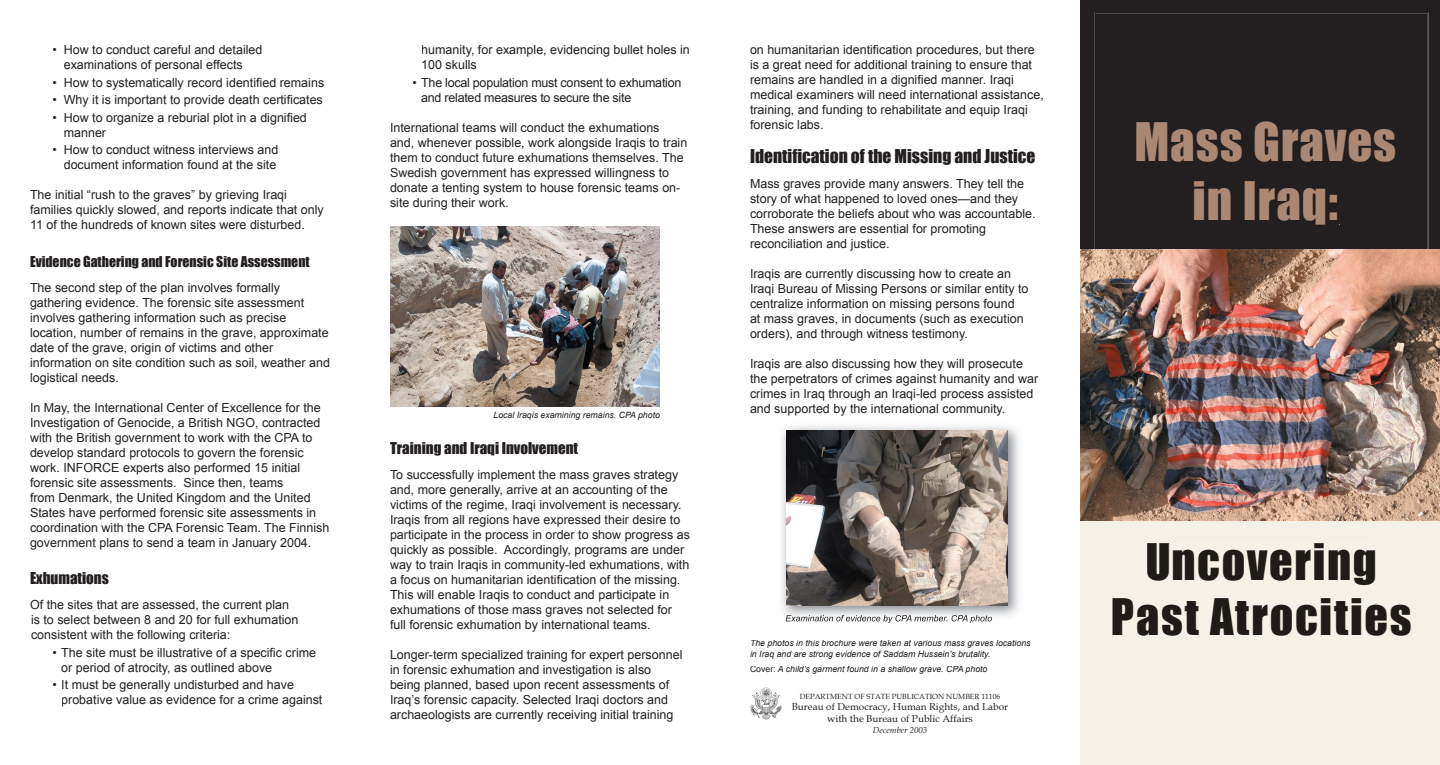
<style>
.page{position:relative;width:1440px;height:765px;background:#fff}
.page>*{position:absolute;margin:0;border:0;box-sizing:border-box;transform-origin:0 0}
.t1{font:48.75px/58.5px "Impact";letter-spacing:.02em;color:#aa8874;text-align:center}
.t2{font:46.25px/55px "Impact";letter-spacing:.035em;color:#1f1b19;text-align:center}
.t3{font:17.5px "Impact";color:#231f20}
.t4{font:15px "Impact";color:#231f20}
.t5{font:13.75px "Impact";color:#231f20}
.t6{font:12.5px/15px "Arial";color:#231f20}
.t7{font:12.5px/15px "Arial";letter-spacing:-.02em;color:#231f20}
.t8{font:10px/11.2px "Book Antiqua";color:#231f20;text-align:center}
.t9{font:italic 8.75px/10.5px "Arial";color:#231f20}
.t10{font:italic 8.75px "Book Antiqua";color:#231f20}
.t11{font:7.5px "Book Antiqua";color:#231f20}
.s1{font-style:normal}
</style>
<div class="page">
<img style="left:390px;top:227px;width:270px;height:180px">
<div style="left:1080px;top:0;width:360px;height:250px;background:#231f20"></div>
<div style="left:1095px;top:12px;width:334px;height:238px;background:#231f20"></div>
<img style="left:781px;top:426px;width:239px;height:196px">
<svg style="left:781px;top:428px;width:14px;height:1px"></svg>
<img style="left:786px;top:430px;width:221px;height:175px">
<img style="left:786px;top:615px;width:206px;height:7px">
<div style="left:1080px;top:520px;width:360px;height:245px;background:#f6f1e6"></div>
<svg style="left:750px;top:688px;width:32px;height:32px"></svg>
<div style="left:1147px;top:544px;width:228px;height:41px;background:#f6f1e6"></div>
<div style="left:1113px;top:599px;width:298px;height:37px;background:#f6f1e6"></div>
<img style="left:1080px;top:250px;width:360px;height:270px">
<p class="t6" style="left:64px;top:42px;width:200px;text-indent:-11px">• How to conduct careful and detailed examinations of personal effects</p>
<p class="t6" style="left:52px;top:75px;width:273px">• How to systematically record identified remains</p>
<p class="t6" style="left:52px;top:92px;width:272px">• Why it is important to provide death certificates</p>
<p class="t6" style="left:64px;top:110px;width:245px;text-indent:-11px">• How to organize a reburial plot in a dignified manner</p>
<p class="t6" style="left:52px;top:142px;width:227px;text-align:right">• How to conduct witness interviews and document information found at the site</p>
<p class="t6" style="left:30px;top:187px;width:295px">The initial “rush to the graves” by grieving Iraqi families quickly slowed, and reports indicate that only<br>11 of the hundreds of known sites were disturbed.</p>
<p class="t5" style="left:30px;top:253px;width:281px">Evidence Gathering and Forensic Site Assessment</p>
<p class="t6" style="left:30px;top:280px;width:301px">The second step of the plan involves formally gathering evidence. The forensic site assessment involves gathering information such as precise location, number of remains in the grave, approximate date of the grave, origin of victims and other information on site condition such as soil, weather and logistical needs.</p>
<p class="t6" style="left:30px;top:400px;width:301px">In May, the International Center of Excellence for the Investigation of Genocide, a British NGO, contracted with the British government to work with the CPA to develop standard protocols to govern the forensic work. INFORCE experts also performed 15 initial forensic site assessments. Since then, teams<br>from Denmark, the United Kingdom and the United States have performed forensic site assessments in coordination with the CPA Forensic Team. The Finnish government plans to send a team in January 2004.</p>
<p class="t4" style="left:30px;top:569px;width:80px">Exhumations</p>
<p class="t6" style="left:30px;top:597px;width:270px">Of the sites that are assessed, the current plan is to select between 8 and 20 for full exhumation consistent with the following criteria:</p>
<p class="t6" style="left:61px;top:645px;width:256px;text-indent:-9px">• The site must be illustrative of a specific crime or period of atrocity, as outlined above</p>
<p class="t6" style="left:61px;top:677px;width:263px;text-indent:-9px">• It must be generally undisturbed and have probative value as evidence for a crime against</p>
<p class="t6" style="left:421px;top:42px;width:270px">humanity, for example, evidencing bullet holes in<br>100 skulls</p>
<p class="t7" style="left:421px;top:75px;width:262px;text-indent:-9px">• The local population must consent to exhumation and related measures to secure the site</p>
<p class="t6" style="left:390px;top:120px;width:299px">International teams will conduct the exhumations<br>and, whenever possible, work alongside Iraqis to train them to conduct future exhumations themselves. The Swedish government has expressed willingness to donate a tenting system to house forensic teams on&shy;site during their work.</p>
<p class="t9" style="left:493px;top:410px;width:168px">Local Iraqis examining remains. CPA photo</p>
<p class="t4" style="left:390px;top:439px;width:190px">Training and Iraqi Involvement</p>
<p class="t6" style="left:390px;top:467px;width:301px">To successfully implement the mass graves strategy and, more generally, arrive at an accounting of the victims of the regime, Iraqi involvement is necessary.<br>Iraqis from all regions have expressed their desire to participate in the process in order to show progress as quickly as possible. Accordingly, programs are under way to train Iraqis in community-led exhumations, with a focus on humanitarian identification of the missing.<br>This will enable Iraqis to conduct and participate in exhumations of those mass graves not selected for full forensic exhumation by international teams.</p>
<p class="t6" style="left:390px;top:647px;width:294px">Longer-term specialized training for expert personnel in forensic exhumation and investigation is also being planned, based upon recent assessments of Iraq’s forensic capacity. Selected Iraqi doctors and archaeologists are currently receiving initial training</p>
<p class="t6" style="left:750px;top:42px;width:295px">on humanitarian identification procedures, but there is a great need for additional training to ensure that remains are handled in a dignified manner. Iraqi medical examiners will need international assistance, training, and funding to rehabilitate and equip Iraqi forensic labs.</p>
<h3 class="t3" style="left:750px;top:145px;width:287px">Identification of the Missing and Justice</h3>
<p class="t6" style="left:750px;top:176px;width:287px">Mass graves provide many answers. They tell the story of what happened to loved ones—and they corroborate the beliefs about who was accountable.<br>These answers are essential for promoting reconciliation and justice.</p>
<p class="t6" style="left:750px;top:266px;width:280px">Iraqis are currently discussing how to create an Iraqi Bureau of Missing Persons or similar entity to centralize information on missing persons found<br>at mass graves, in documents (such as execution orders), and through witness testimony.</p>
<p class="t6" style="left:750px;top:356px;width:290px">Iraqis are also discussing how they will prosecute the perpetrators of crimes against humanity and war crimes in Iraq through an Iraqi-led process assisted and supported by the international community.</p>
<p class="t9" style="left:750px;top:638px;width:282px">The photos in this brochure were taken at various mass graves locations in Iraq and are strong evidence of Saddam Hussein’s brutality.</p>
<p class="t9" style="left:750px;top:664px;width:239px"><span class="s1">Cover:</span> A child’s garment found in a shallow grave. CPA photo</p>
<p class="t11" style="left:800px;top:692px;width:202px">DEPARTMENT OF STATE PUBLICATION NUMBER 11106</p>
<p class="t8" style="left:792px;top:701px;width:218px">Bureau of Democracy, Human Rights, and Labor with the Bureau of Public Affairs</p>
<p class="t10" style="left:873px;top:725px;width:56px">December 2003</p>
<h1 class="t1" style="left:1134px;top:112px;width:263px">Mass Graves in Iraq:</h1>
<h2 class="t2" style="left:1111px;top:534px;width:302px">Uncovering<br>Past Atrocities</h2>
</div>
